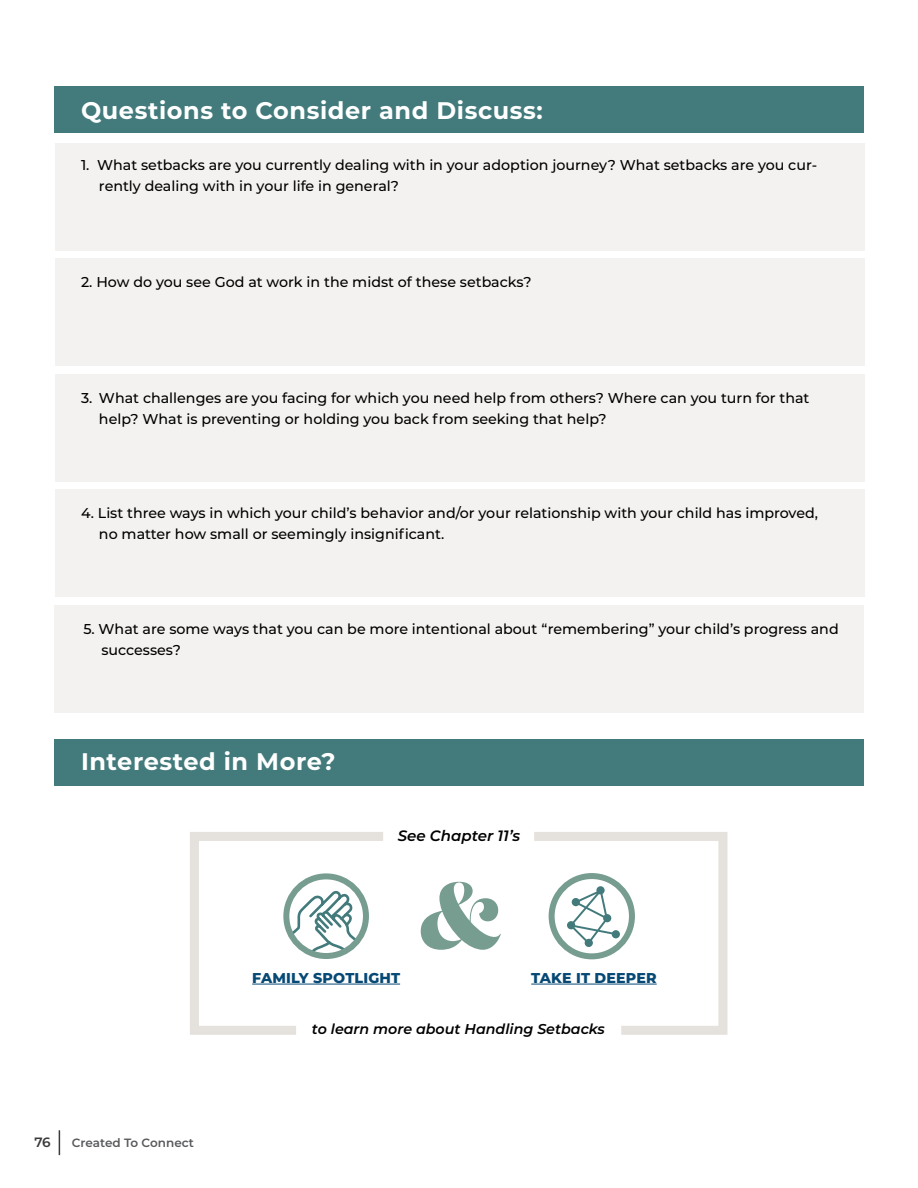
<style>
.page{position:relative;width:918px;height:1188px;background:#fff}
.page>*{position:absolute;margin:0;border:0;box-sizing:border-box;transform-origin:0 0}
.t1{font:700 24px "Montserrat";letter-spacing:.025em;color:#fff}
.t2{font:italic 600 15px "Montserrat";color:#000}
.t3{font:500 14.25px/21px "Montserrat";color:#000}
.t4{font:italic 600 14.25px "Montserrat";color:#000}
.t5{font:800 14.25px "Montserrat";letter-spacing:.01em;color:#074975}
.t6{font:600 13.5px "Montserrat";color:#3b3a39}
.t7{font:600 12px "Montserrat";color:#58595b}
</style>
<div class="page">
<svg style="left:59px;top:1130px;width:1px;height:25px"></svg>
<div style="left:54px;top:86px;width:810px;height:47px;background:#437a7c"></div>
<div style="left:55px;top:143px;width:810px;height:108px;background:#f4f2f0"></div>
<div style="left:55px;top:258px;width:810px;height:108px;background:#f4f2f0"></div>
<div style="left:55px;top:374px;width:810px;height:108px;background:#f4f2f0"></div>
<div style="left:55px;top:489px;width:810px;height:108px;background:#f4f2f0"></div>
<div style="left:54px;top:605px;width:810px;height:108px;background:#f4f2f0"></div>
<div style="left:54px;top:739px;width:810px;height:47px;background:#437a7c"></div>
<hr style="left:252px;top:984px;width:148px;height:1px;background:#074975">
<svg style="left:421px;top:882px;width:80px;height:68px"></svg>
<svg style="left:190px;top:832px;width:202px;height:203px"></svg>
<svg style="left:531px;top:832px;width:197px;height:203px"></svg>
<h1 class="t1" style="left:81px;top:93px;width:463px">Questions to Consider and Discuss:</h1>
<p class="t3" style="left:99px;top:154px;width:720px;text-indent:-18px">1. What setbacks are you currently dealing with in your adoption journey? What setbacks are you cur&shy;rently dealing with in your life in general?</p>
<p class="t3" style="left:81px;top:271px;width:452px">2. How do you see God at work in the midst of these setbacks?</p>
<p class="t3" style="left:99px;top:387px;width:712px;text-indent:-18px">3. What challenges are you facing for which you need help from others? Where can you turn for that help? What is preventing or holding you back from seeking that help?</p>
<p class="t3" style="left:99px;top:502px;width:721px;text-indent:-18px">4. List three ways in which your child’s behavior and/or your relationship with your child has improved, no matter how small or seemingly insignificant.</p>
<p class="t3" style="left:101px;top:618px;width:739px;text-indent:-18px">5. What are some ways that you can be more intentional about “remembering” your child’s progress and successes?</p>
<h1 class="t1" style="left:81px;top:744px;width:256px">Interested in More?</h1>
<p class="t2" style="left:398px;top:825px;width:124px">See Chapter 11’s</p>
<p class="t5" style="left:252px;top:967px;width:149px">FAMILY SPOTLIGHT</p>
<p class="t5" style="left:531px;top:967px;width:127px">TAKE IT DEEPER</p>
<p class="t6" style="left:34px;top:1133px;width:18px">76</p>
<p class="t7" style="left:72px;top:1134px;width:124px">Created To Connect</p>
<p class="t4" style="left:312px;top:1019px;width:294px">to learn more about Handling Setbacks</p>
</div>
